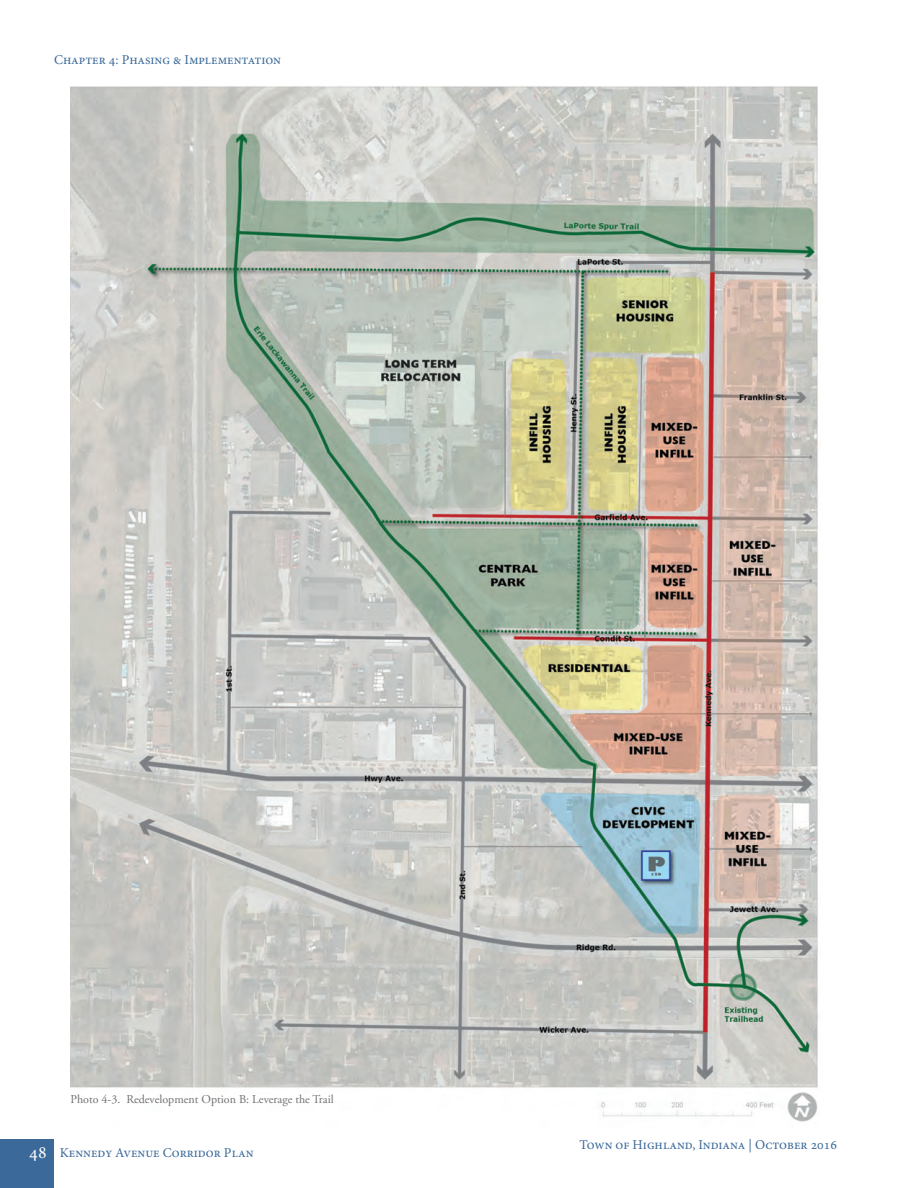
<style>
.page{position:relative;width:918px;height:1188px;background:#fff}
.page>*{position:absolute;margin:0;border:0;box-sizing:border-box;transform-origin:0 0}
.t1{font:18px "Minion Pro";color:#fff}
.t2{font:13.5px "Minion Pro";color:#3b6999}
.t3{font:12px "Adobe Garamond Pro";color:#717074}
</style>
<div class="page">
<img style="left:71px;top:86px;width:747px;height:1036px">
<div style="left:0;top:1139px;width:54px;height:49px;background:#3b6999"></div>
<p class="t2" style="left:54px;top:50px;width:229px">Chapter 4: Phasing &amp; Implementation</p>
<h1 class="t1" style="left:29px;top:1140px;width:19px">48</h1>
<p class="t3" style="left:71px;top:1092px;width:265px">Photo 4-3. Redevelopment Option B: Leverage the Trail</p>
<p class="t2" style="left:60px;top:1143px;width:195px">Kennedy Avenue Corridor Plan</p>
<p class="t2" style="left:580px;top:1136px;width:259px">Town of Highland, Indiana | October 2016</p>
</div>
